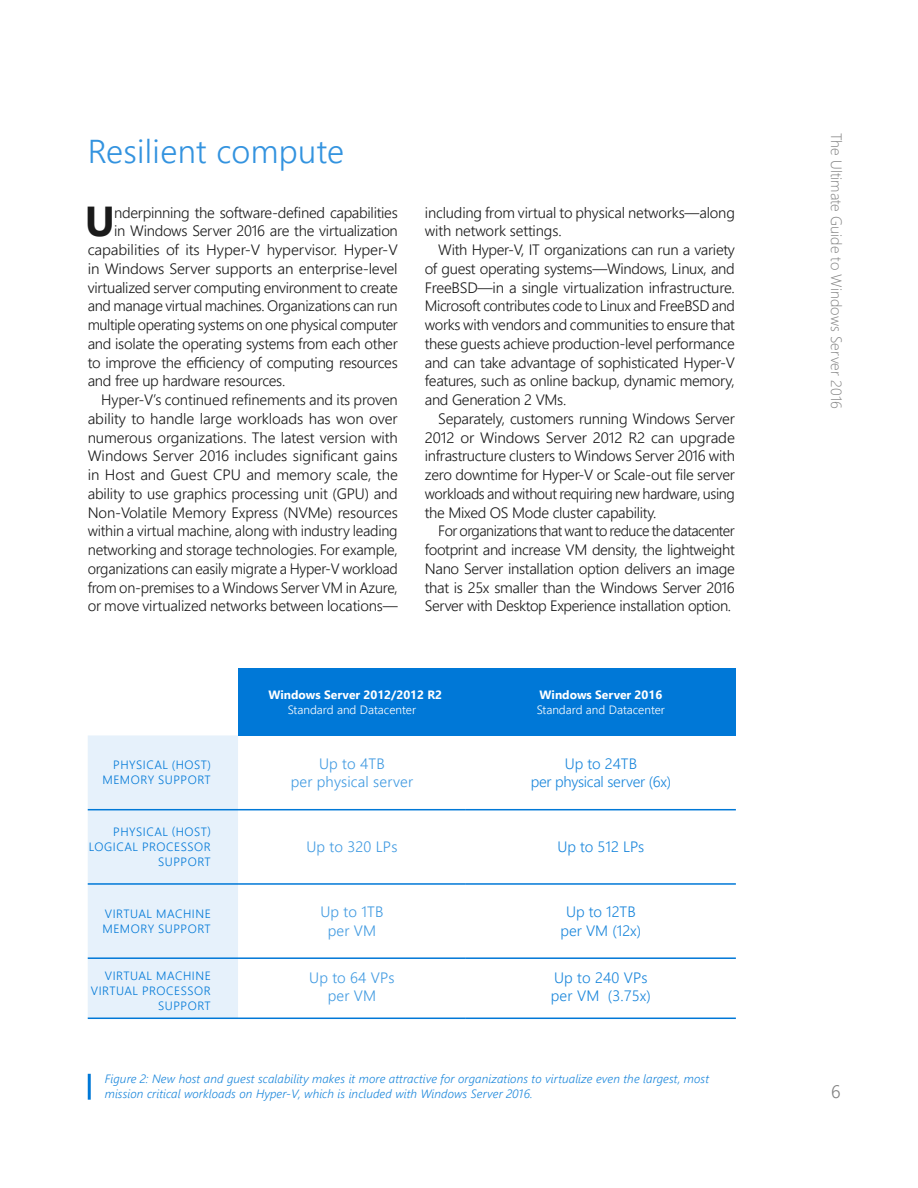
<style>
.page{position:relative;width:918px;height:1188px;background:#fff}
.page>*{position:absolute;margin:0;border:0;box-sizing:border-box;transform-origin:0 0}
._02_BODY{font:700 41.85px "Segoe UI";color:#1a1a1a}
.Subhead{font:300 33px "Segoe UI";letter-spacing:.01em;color:#3393df}
.t1{font:300 18px "Segoe UI";color:#808080}
._02_BODY-2{font:300 15px/18.8px "Segoe UI";letter-spacing:-.02em;color:#1a1a1a;text-align:justify}
._02_BODY-3{font:300 15px/18.8px "Segoe UI";letter-spacing:.01em;color:#409ae1;text-align:center}
._02_BODY-4{font:300 15px/18.8px "Segoe UI";color:#1a86db;text-align:center}
.t2{font:300 15px "Segoe UI";color:#808080}
._02_BODY-5{font:300 15px/18.8px "Segoe UI";letter-spacing:-.02em;color:#1a86db;text-align:center}
.t3{font:italic 300 12px/15px "Segoe UI";letter-spacing:.01em;color:#1a86db}
._02_BODY-6{font:300 12px/15px "Segoe UI";letter-spacing:.045em;color:#0078d7;text-align:right}
._02_BODY-7{font:700 12px/15px "Segoe UI";color:#fff;text-align:center}
._02_BODY-8{font:300 12px/15px "Segoe UI";color:#fff}
.s1{font-weight:300}
.s2{font-weight:700}
</style>
<div class="page">
<hr style="left:88px;top:1074px;width:3px;height:26px;background:#0078d7">
<div style="left:238px;top:668px;width:228px;height:67px;background:#0078d7"></div>
<div style="left:466px;top:668px;width:270px;height:67px;background:#0078d7"></div>
<div style="left:88px;top:735px;width:150px;height:283px;background:#e6f1fb"></div>
<hr style="left:238px;top:809px;width:228px;height:1px;background:#0078d7">
<hr style="left:466px;top:809px;width:270px;height:1px;background:#0078d7">
<hr style="left:238px;top:883px;width:228px;height:2px;background:#0078d7">
<hr style="left:466px;top:883px;width:270px;height:2px;background:#0078d7">
<hr style="left:238px;top:957px;width:228px;height:2px;background:#0078d7">
<hr style="left:466px;top:957px;width:270px;height:2px;background:#0078d7">
<hr style="left:238px;top:1018px;width:228px;height:1px;background:#0078d7">
<hr style="left:466px;top:1018px;width:270px;height:1px;background:#0078d7">
<hr style="left:88px;top:809px;width:150px;height:1px;background:#0078d7">
<hr style="left:88px;top:883px;width:150px;height:2px;background:#0078d7">
<hr style="left:88px;top:957px;width:150px;height:2px;background:#0078d7">
<hr style="left:88px;top:1018px;width:150px;height:1px;background:#0078d7">
<p class="Subhead" style="left:88px;top:126px;width:258px">Resilient compute</p>
<p class="_02_BODY" style="left:85px;top:190px;width:32px">U</p>
<p class="_02_BODY-2" style="left:114px;top:202px;width:285px">nderpinning the software-defined capabilities</p>
<p class="_02_BODY-2" style="left:114px;top:221px;width:285px">in Windows Server 2016 are the virtualization</p>
<p class="_02_BODY-2" style="left:88px;top:240px;width:312px">capabilities of its Hyper-V hypervisor. Hyper-V</p>
<p class="_02_BODY-2" style="left:88px;top:259px;width:312px">in Windows Server supports an enterprise-level</p>
<p class="_02_BODY-2" style="left:88px;top:277px;width:312px">virtualized server computing environment to create</p>
<p class="_02_BODY-2" style="left:88px;top:296px;width:311px">and manage virtual machines. Organizations can run</p>
<p class="_02_BODY-2" style="left:88px;top:315px;width:312px">multiple operating systems on one physical computer</p>
<p class="_02_BODY-2" style="left:88px;top:334px;width:312px">and isolate the operating systems from each other</p>
<p class="_02_BODY-2" style="left:88px;top:352px;width:312px">to improve the efficiency of computing resources</p>
<p class="_02_BODY-2" style="left:88px;top:371px;width:199px">and free up hardware resources.</p>
<p class="_02_BODY-2" style="left:88px;top:390px;width:312px;text-indent:14px">Hyper-V’s continued refinements and its proven ability to handle large workloads has won over numerous organizations. The latest version with Windows Server 2016 includes significant gains in Host and Guest CPU and memory scale, the ability to use graphics processing unit (GPU) and Non-Volatile Memory Express (NVMe) resources within a virtual machine, along with industry leading networking and storage technologies. For example, organizations can easily migrate a Hyper-V workload from on-premises to a Windows Server VM in Azure, or move virtualized networks between locations—</p>
<p class="_02_BODY-2" style="left:425px;top:202px;width:312px">including from virtual to physical networks—along with network settings.</p>
<p class="_02_BODY-2" style="left:425px;top:240px;width:312px;text-indent:14px">With Hyper-V, IT organizations can run a variety of guest operating systems—Windows, Linux, and FreeBSD—in a single virtualization infrastructure.<br>Microsoft contributes code to Linux and FreeBSD and works with vendors and communities to ensure that these guests achieve production-level performance and can take advantage of sophisticated Hyper-V features, such as online backup, dynamic memory, and Generation 2 VMs.</p>
<p class="_02_BODY-2" style="left:425px;top:409px;width:312px;text-indent:14px">Separately, customers running Windows Server 2012 or Windows Server 2012 R2 can upgrade infrastructure clusters to Windows Server 2016 with zero downtime for Hyper-V or Scale-out file server workloads and without requiring new hardware, using the Mixed OS Mode cluster capability.</p>
<p class="_02_BODY-2" style="left:425px;top:521px;width:312px;text-indent:14px">For organizations that want to reduce the datacenter footprint and increase VM density, the lightweight Nano Server installation option delivers an image that is 25x smaller than the Windows Server 2016<br>Server with Desktop Experience installation option.</p>
<p class="_02_BODY-7" style="left:268px;top:686px;width:175px">Windows Server 2012/2012 R2<br><span class="s1">Standard and Datacenter</span></p>
<p class="_02_BODY-8" style="left:537px;top:686px;width:130px"><span class="s2">Windows Server 2016<br></span>Standard and Datacenter</p>
<p class="_02_BODY-6" style="left:102px;top:757px;width:110px">PHYSICAL (HOST)<br>MEMORY SUPPORT</p>
<p class="_02_BODY-3" style="left:319px;top:753px;width:67px">Up to 4TB</p>
<p class="_02_BODY-3" style="left:291px;top:772px;width:124px">per physical server</p>
<p class="_02_BODY-5" style="left:531px;top:753px;width:142px">Up to 24TB<br>per physical server (6x)</p>
<p class="_02_BODY-6" style="left:89px;top:824px;width:124px">PHYSICAL (HOST)<br>LOGICAL PROCESSOR<br>SUPPORT</p>
<p class="_02_BODY-3" style="left:306px;top:837px;width:93px">Up to 320 LPs</p>
<p class="_02_BODY-4" style="left:557px;top:837px;width:88px">Up to 512 LPs</p>
<p class="_02_BODY-6" style="left:102px;top:906px;width:110px;text-align:left">VIRTUAL MACHINE<br>MEMORY SUPPORT</p>
<p class="_02_BODY-3" style="left:320px;top:902px;width:65px">Up to 1TB per VM</p>
<p class="_02_BODY-4" style="left:561px;top:902px;width:82px">Up to 12TB per VM (12x)</p>
<p class="_02_BODY-6" style="left:91px;top:968px;width:121px">VIRTUAL MACHINE<br>VIRTUAL PROCESSOR<br>SUPPORT</p>
<p class="_02_BODY-3" style="left:309px;top:967px;width:87px">Up to 64 VPs per VM</p>
<p class="_02_BODY-4" style="left:551px;top:967px;width:102px;text-align:left">Up to 240 VPs per VM (3.75x)</p>
<h2 class="t3" style="left:105px;top:1070px;width:606px">Figure 2: New host and guest scalability makes it more attractive for organizations to virtualize even the largest, most mission critical workloads on Hyper-V, which is included with Windows Server 2016.</h2>
<p class="t2" style="left:848px;top:133px;width:278px;rotate:90deg">The Ultimate Guide to Windows Server 2016</p>
<p class="t1" style="left:831px;top:1078px;width:11px">6</p>
</div>
